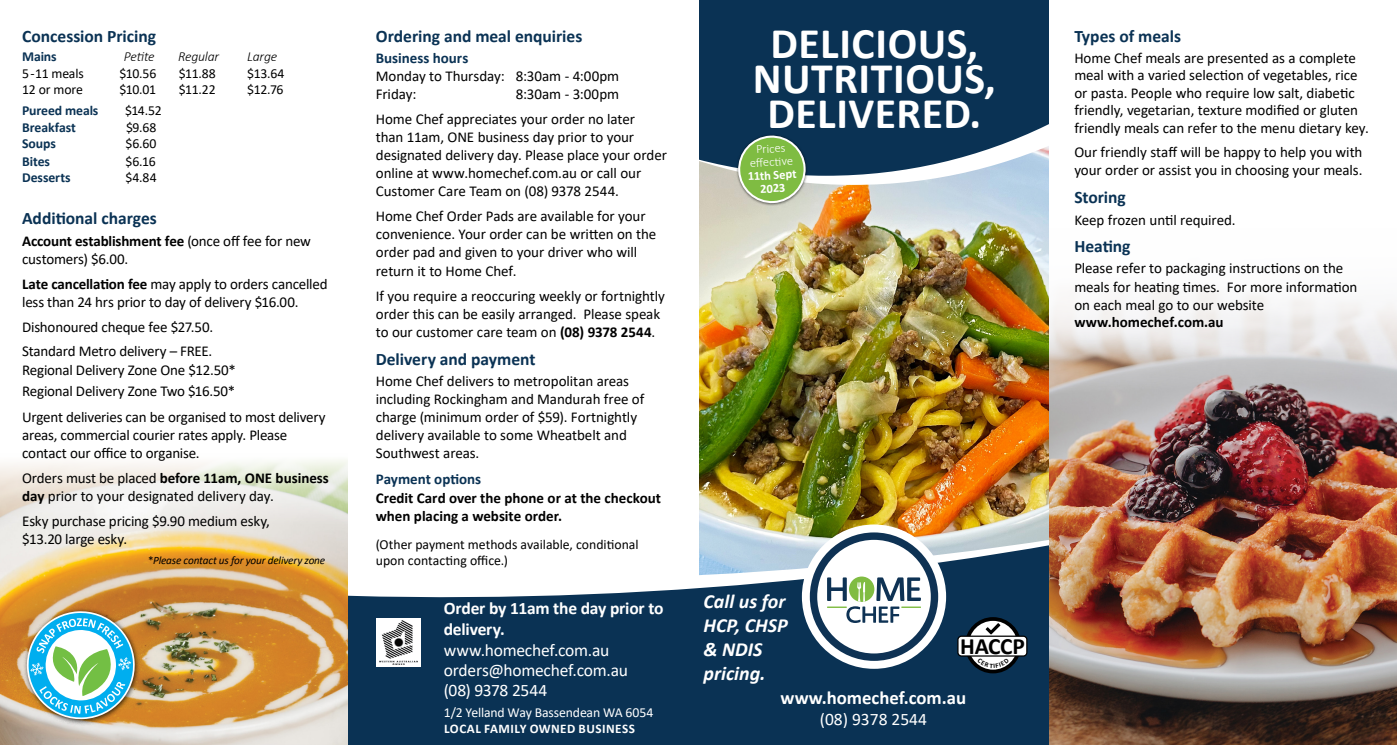
<style>
.page{position:relative;width:1397px;height:745px;background:#fff}
.page>*{position:absolute;margin:0;border:0;box-sizing:border-box;transform-origin:0 0}
.t1{font:700 43.75px/35px "Calibri";letter-spacing:.01em;color:#fff;text-align:center}
.t2{font:700 23.38px "Calibri";letter-spacing:-.015em;color:#000}
.t3{font:italic 700 20px/24px "Calibri";color:#fff}
.t4{font:700 18.75px "Calibri";color:#fff}
.t5{font:700 17.5px "Calibri";color:#0a3254}
.t6{font:17.5px/20px "Calibri";letter-spacing:-.015em;color:#fff}
.t7{font:700 17.5px/21px "Calibri";letter-spacing:-.015em;color:#fff}
.t8{font:15px/18px "Calibri";letter-spacing:-.01em;color:#000}
.t9{font:700 15px/18px "Calibri";color:#000}
.t10{font:700 15px "Calibri";color:#0a3254}
.t11{font:13.75px/16.5px "Calibri";letter-spacing:-.005em;color:#000}
.t12{font:700 13.75px "Calibri";letter-spacing:-.005em;color:#0a3254}
.t13{font:13.75px "Calibri";letter-spacing:-.015em;color:#fff}
.t14{font:italic 300 13.75px "Calibri";letter-spacing:-.015em;color:#000}
.t15{font:700 13.12px "Calibri";letter-spacing:.035em;color:#fff}
.t16{font:300 12.5px/13.2px "Calibri";color:#fff;text-align:center}
.t17{font:700 12.5px/13.2px "Calibri";color:#fff;text-align:center}
.t18{font:italic 11.25px "Calibri";letter-spacing:-.015em;color:#000}
.s1{font-weight:700}
.s2{font-style:normal}
</style>
<div class="page">
<img style="left:699px;top:185px;width:350px;height:333px">
<svg style="left:699px;top:0;width:350px;height:176px;background:#193f5f"></svg>
<svg style="left:347px;top:520px;width:702px;height:224px;fill:#0a3254"></svg>
<div style="left:801px;top:524px;width:144px;height:144px;background:#fff;border-radius:50%"></div>
<svg style="left:809px;top:532px;width:129px;height:128px"></svg>
<svg style="left:966px;top:618px;width:53px;height:53px"></svg>
<div style="left:964px;top:616px;width:56px;height:57px;border:4px solid #000;border-radius:50%"></div>
<svg style="left:976px;top:628px;width:32px;height:33px"></svg>
<svg style="left:985px;top:622px;width:15px;height:12px"></svg>
<div style="left:957px;top:635px;width:69px;height:20px;background:#fff;border-radius:4px"></div>
<div style="left:957px;top:635px;width:70px;height:21px;border:1px solid #000;border-radius:4px"></div>
<img style="left:0;top:460px;width:347px;height:284px">
<div style="left:23px;top:606px;width:118px;height:118px;background:#000;opacity:.75"></div>
<svg style="left:26px;top:610px;width:109px;height:109px"></svg>
<img style="left:1049px;top:289px;width:347px;height:455px">
<div style="left:376px;top:617px;width:44px;height:49px;background:#fff"></div>
<img style="left:380px;top:620px;width:37px;height:44px">
<div style="left:736px;top:133px;width:72px;height:73px;background:#000;opacity:.55"></div>
<svg style="left:738px;top:136px;width:67px;height:68px;background:#86b461"></svg>
<svg style="left:977px;top:657px;width:32px;height:10px"></svg>
<p class="t5" style="left:22px;top:23px;width:135px">Concession Pricing</p>
<p class="t12" style="left:22px;top:47px;width:36px">Mains</p>
<p class="t14" style="left:124px;top:48px;width:32px">Petite</p>
<p class="t14" style="left:178px;top:48px;width:43px">Regular</p>
<p class="t14" style="left:247px;top:48px;width:31px">Large</p>
<p class="t11" style="left:22px;top:64px;width:63px">5-11 meals</p>
<p class="t11" style="left:119px;top:64px;width:38px">$10.56</p>
<p class="t11" style="left:179px;top:64px;width:39px">$11.88</p>
<p class="t11" style="left:247px;top:64px;width:39px">$13.64</p>
<p class="t11" style="left:22px;top:81px;width:62px">12 or more</p>
<p class="t11" style="left:119px;top:81px;width:38px">$10.01</p>
<p class="t11" style="left:179px;top:81px;width:38px">$11.22</p>
<p class="t11" style="left:247px;top:81px;width:38px">$12.76</p>
<p class="t12" style="left:22px;top:101px;width:78px">Pureed meals</p>
<p class="t11" style="left:125px;top:102px;width:38px">$14.52</p>
<p class="t12" style="left:22px;top:117px;width:55px">Breakfast</p>
<p class="t11" style="left:126px;top:118px;width:32px">$9.68</p>
<p class="t12" style="left:22px;top:134px;width:35px">Soups</p>
<p class="t11" style="left:125px;top:135px;width:32px">$6.60</p>
<p class="t12" style="left:22px;top:152px;width:29px">Bites</p>
<p class="t11" style="left:125px;top:153px;width:32px">$6.16</p>
<p class="t12" style="left:22px;top:168px;width:50px">Desserts</p>
<p class="t11" style="left:125px;top:169px;width:33px">$4.84</p>
<p class="t5" style="left:22px;top:206px;width:136px">Additional charges</p>
<p class="t8" style="left:22px;top:231px;width:290px"><span class="s1">Account establishment fee</span> (once off fee for new customers) $6.00.</p>
<p class="t8" style="left:22px;top:274px;width:307px"><span class="s1">Late cancellation fee</span> may apply to orders cancelled less than 24 hrs prior to day of delivery $16.00.</p>
<p class="t8" style="left:22px;top:314px;width:192px;line-height:24.6px">Dishonoured cheque fee $27.50.<br>Standard Metro delivery – FREE.</p>
<p class="t8" style="left:22px;top:358px;width:215px;line-height:20.9px">Regional Delivery Zone One $12.50*<br>Regional Delivery Zone Two $16.50*</p>
<p class="t8" style="left:22px;top:407px;width:305px">Urgent deliveries can be organised to most delivery areas, commercial courier rates apply. Please contact our office to organise.</p>
<p class="t8" style="left:22px;top:468px;width:308px">Orders must be placed <span class="s1">before 11am, ONE business day</span> prior to your designated delivery day.</p>
<p class="t8" style="left:22px;top:511px;width:249px">Esky purchase pricing $9.90 medium esky, $13.20 large esky.</p>
<p class="t18" style="left:148px;top:552px;width:179px"><span class="s2">*</span>Please contact us for your delivery zone</p>
<p class="t5" style="left:376px;top:23px;width:208px">Ordering and meal enquiries</p>
<p class="t10" style="left:376px;top:47px;width:94px">Business hours</p>
<p class="t8" style="left:376px;top:67px;width:245px">Monday to Thursday: 8:30am - 4:00pm<br>Friday:</p>
<p class="t8" style="left:376px;top:81px;width:261px;line-height:25.1px;text-indent:140px">8:30am - 3:00pm<br>Home Chef appreciates your order no later</p>
<p class="t8" style="left:376px;top:128px;width:292px">than 11am, ONE business day prior to your designated delivery day. Please place your order online at www.homechef.com.au or call our Customer Care Team on (08) 9378 2544.</p>
<p class="t8" style="left:376px;top:207px;width:282px">Home Chef Order Pads are available for your convenience. Your order can be written on the order pad and given to your driver who will return it to Home Chef.</p>
<p class="t8" style="left:376px;top:286px;width:290px">If you require a reoccuring weekly or fortnightly order this can be easily arranged. Please speak to our customer care team on <span class="s1">(08) 9378 2544</span>.</p>
<p class="t5" style="left:376px;top:346px;width:161px">Delivery and payment</p>
<p class="t8" style="left:376px;top:372px;width:270px">Home Chef delivers to metropolitan areas including Rockingham and Mandurah free of charge (minimum order of $59). Fortnightly delivery available to some Wheatbelt and Southwest areas.</p>
<p class="t10" style="left:376px;top:467px;width:107px">Payment options</p>
<p class="t9" style="left:376px;top:489px;width:287px">Credit Card over the phone or at the checkout when placing a website order.</p>
<p class="t11" style="left:376px;top:535px;width:264px">(Other payment methods available, conditional upon contacting office.)</p>
<p class="t7" style="left:444px;top:596px;width:221px">Order by 11am the day prior to delivery.</p>
<p class="t6" style="left:444px;top:639px;width:185px">www.homechef.com.au orders@homechef.com.au (08) 9378 2544</p>
<p class="t13" style="left:444px;top:702px;width:211px">1/2 Yelland Way Bassendean WA 6054</p>
<p class="t15" style="left:444px;top:718px;width:192px">LOCAL FAMILY OWNED BUSINESS</p>
<h1 class="t1" style="left:752px;top:25px;width:244px">DELICIOUS,<br>NUTRITIOUS,<br>DELIVERED.</h1>
<p class="t16" style="left:748px;top:143px;width:45px;rotate:-3deg">Prices effective</p>
<p class="t17" style="left:747px;top:169px;width:50px;rotate:-3deg">11th Sept<br>2023</p>
<h3 class="t3" style="left:703px;top:588px;width:86px">Call us for<br>HCP, CHSP &amp; NDIS pricing.</h3>
<h2 class="t2" style="left:960px;top:629px;width:66px">HACCP</h2>
<p class="t4" style="left:780px;top:684px;width:187px">www.homechef.com.au</p>
<p class="t6" style="left:819px;top:708px;width:109px">(08) 9378 2544</p>
<p class="t5" style="left:1074px;top:23px;width:108px">Types of meals</p>
<p class="t8" style="left:1074px;top:48px;width:296px;line-height:17.5px">Home Chef meals are presented as a complete meal with a varied selection of vegetables, rice or pasta. People who require low salt, diabetic friendly, vegetarian, texture modified or gluten friendly meals can refer to the menu dietary key.</p>
<p class="t8" style="left:1074px;top:143px;width:290px;line-height:17.5px">Our friendly staff will be happy to help you with your order or assist you in choosing your meals.</p>
<p class="t5" style="left:1074px;top:185px;width:53px">Storing</p>
<p class="t8" style="left:1074px;top:210px;width:163px">Keep frozen until required.</p>
<p class="t5" style="left:1074px;top:233px;width:58px">Heating</p>
<p class="t8" style="left:1074px;top:259px;width:284px">Please refer to packaging instructions on the meals for heating times. For more information on each meal go to our website</p>
<p class="t9" style="left:1074px;top:312px;width:151px">www.homechef.com.au</p>
</div>
